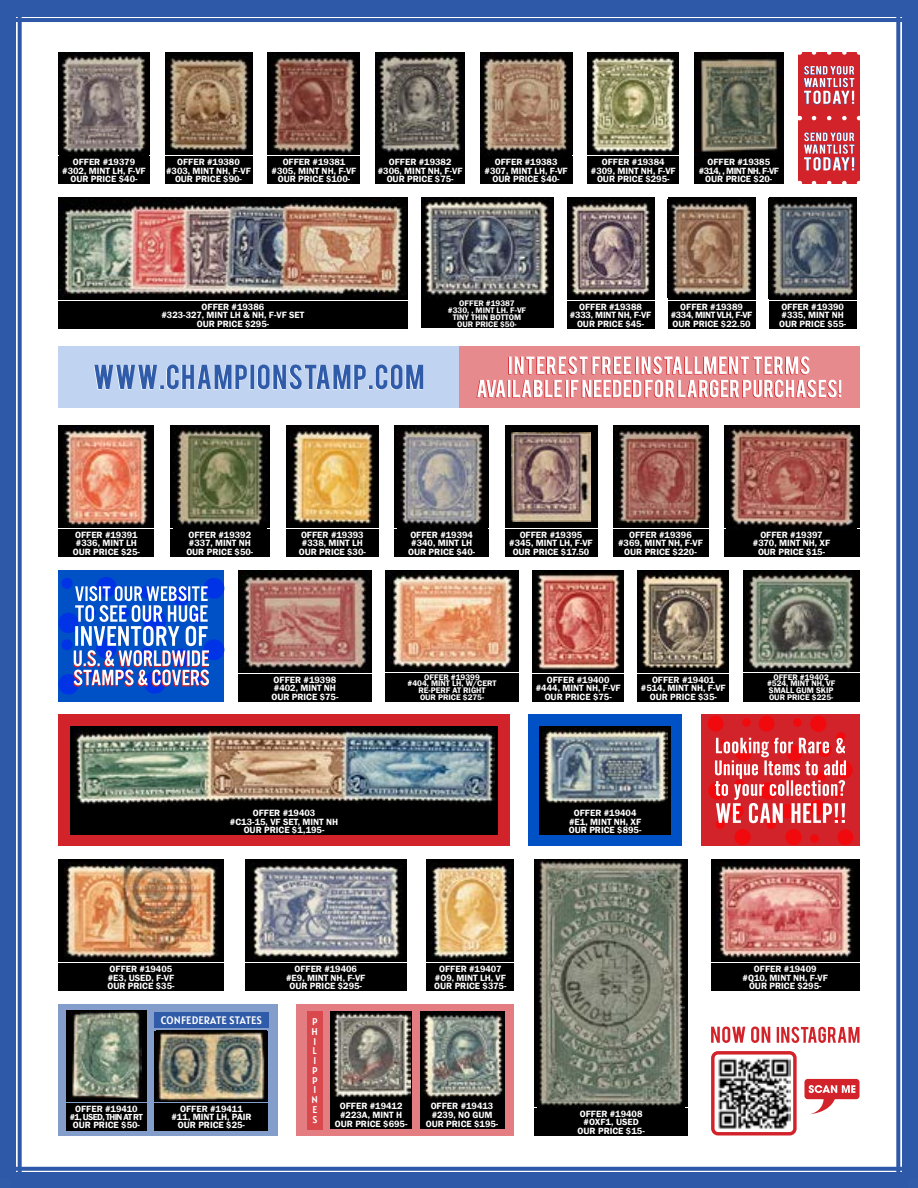
<style>
.page{position:relative;width:918px;height:1188px;background:#fff}
.page>*{position:absolute;margin:0;border:0;box-sizing:border-box;transform-origin:0 0}
.t1{font:10.8px "Alatsi";letter-spacing:.01em;color:#fff}
.t2{font:9.75px/9.8px "Alatsi";color:#fff}
.t3{font:600 9.3px/8.4px "Franklin Gothic";color:#fff;text-align:center}
.t4{font:600 9px "Franklin Gothic";letter-spacing:-.07em;color:#fff}
.t5{font:600 8.25px/6.8px "Franklin Gothic";color:#fff;text-align:center}
</style>
<div class="page">
<img style="left:0;top:0;width:918px;height:1188px">
<div style="left:909px;top:1180px;width:9px;height:8px;background:#2f5ba9"></div>
<div style="left:0;top:1180px;width:11px;height:8px;background:#2f5ba9"></div>
<p class="t3" style="left:62px;top:158px;width:85px">OFFER #19379 #302, MINT LH, F-VF<br>OUR PRICE $40-</p>
<p class="t3" style="left:485px;top:158px;width:85px">OFFER #19383 #307, MINT LH, F-VF<br>OUR PRICE $40-</p>
<p class="t3" style="left:166px;top:158px;width:86px">OFFER #19380 #303, MINT NH, F-VF<br>OUR PRICE $90-</p>
<p class="t3" style="left:591px;top:158px;width:86px">OFFER #19384 #309, MINT NH, F-VF<br>OUR PRICE $295-</p>
<p class="t3" style="left:272px;top:158px;width:86px">OFFER #19381 #305, MINT NH, F-VF<br>OUR PRICE $100-</p>
<p class="t3" style="left:699px;top:158px;width:82px">OFFER #19385 #314, , MINT NH. F-VF<br>OUR PRICE $20-</p>
<p class="t3" style="left:378px;top:158px;width:86px">OFFER #19382 #306, MINT NH, F-VF<br>OUR PRICE $75-</p>
<p class="t5" style="left:448px;top:300px;width:80px">OFFER #19387 #330, , MINT LH. F-VF<br>TINY THIN BOTTOM<br>OUR PRICE $50-</p>
<p class="t3" style="left:161px;top:303px;width:144px">OFFER #19386<br>#323-327, MINT LH &amp; NH, F-VF SET<br>OUR PRICE $295-</p>
<p class="t3" style="left:570px;top:303px;width:83px">OFFER #19388 #333, MINT NH, F-VF<br>OUR PRICE $45-</p>
<p class="t3" style="left:671px;top:303px;width:83px">OFFER #19389 #334, MINT VLH, F-VF<br>OUR PRICE $22.50</p>
<p class="t3" style="left:779px;top:303px;width:69px;text-align:left">OFFER #19390 #335, MINT NH<br>OUR PRICE $55-</p>
<p class="t3" style="left:73px;top:531px;width:69px">OFFER #19391 #336, MINT LH<br>OUR PRICE $25-</p>
<p class="t3" style="left:186px;top:531px;width:69px;text-align:left">OFFER #19392 #337, MINT NH<br>OUR PRICE $50-</p>
<p class="t3" style="left:299px;top:531px;width:69px">OFFER #19393 #338, MINT LH<br>OUR PRICE $30-</p>
<p class="t3" style="left:408px;top:531px;width:69px">OFFER #19394 #340, MINT LH<br>OUR PRICE $40-</p>
<p class="t3" style="left:509px;top:531px;width:85px">OFFER #19395 #345, MINT LH, F-VF<br>OUR PRICE $17.50</p>
<p class="t3" style="left:618px;top:531px;width:86px">OFFER #19396 #369, MINT NH, F-VF<br>OUR PRICE $220-</p>
<p class="t3" style="left:753px;top:531px;width:79px">OFFER #19397 #370, MINT NH, XF<br>OUR PRICE $15-</p>
<p class="t5" style="left:408px;top:674px;width:91px">OFFER #19399<br>#404, MINT LH, W/CERT<br>RE-PERF AT RIGHT<br>OUR PRICE $275-</p>
<p class="t5" style="left:767px;top:674px;width:70px">OFFER #19402 #524, MINT NH, VF<br>SMALL GUM SKIP<br>OUR PRICE $225-</p>
<p class="t3" style="left:271px;top:676px;width:69px;text-align:left">OFFER #19398 #402, MINT NH<br>OUR PRICE $75-</p>
<p class="t3" style="left:536px;top:676px;width:87px">OFFER #19400 #444, MINT NH, F-VF<br>OUR PRICE $75-</p>
<p class="t3" style="left:641px;top:676px;width:86px">OFFER #19401 #514, MINT NH, F-VF<br>OUR PRICE $35-</p>
<p class="t3" style="left:230px;top:809px;width:110px">OFFER #19403<br>#C13-15, VF SET, MINT NH<br>OUR PRICE $1,195-</p>
<p class="t3" style="left:569px;top:809px;width:74px">OFFER #19404 #E1, MINT NH, XF<br>OUR PRICE $895-</p>
<p class="t3" style="left:107px;top:965px;width:69px;text-align:left">OFFER #19405 #E3, USED, F-VF<br>OUR PRICE $35-</p>
<p class="t3" style="left:286px;top:965px;width:81px">OFFER #19406 #E9, MINT NH, F-VF<br>OUR PRICE $295-</p>
<p class="t3" style="left:434px;top:965px;width:74px">OFFER #19407 #O9, MINT LH, VF<br>OUR PRICE $375-</p>
<p class="t3" style="left:75px;top:1104px;width:64px">OFFER #19410</p>
<p class="t4" style="left:70px;top:1111px;width:74px">#1, USED, THIN AT RT</p>
<p class="t3" style="left:73px;top:1121px;width:69px">OUR PRICE $50-</p>
<p class="t1" style="left:161px;top:1011px;width:103px">CONFEDERATE STATES</p>
<p class="t2" style="left:312px;top:1016px;width:8px">P<br>H<br>I<br>L<br>I<br>P<br>P<br>I<br>N<br>E<br>S</p>
<p class="t3" style="left:171px;top:1104px;width:82px">OFFER #19411 #11, MINT LH, PAIR<br>OUR PRICE $25-</p>
<p class="t3" style="left:335px;top:1102px;width:74px;line-height:9px">OFFER #19412 #223A, MINT H<br>OUR PRICE $695-</p>
<p class="t3" style="left:426px;top:1102px;width:74px;line-height:9px">OFFER #19413 #239, NO GUM<br>OUR PRICE $195-</p>
<p class="t3" style="left:578px;top:1110px;width:69px">OFFER #19408 #OXF1, USED<br>OUR PRICE $15-</p>
<p class="t3" style="left:743px;top:965px;width:87px">OFFER #19409 #Q10, MINT NH, F-VF<br>OUR PRICE $295-</p>
</div>
